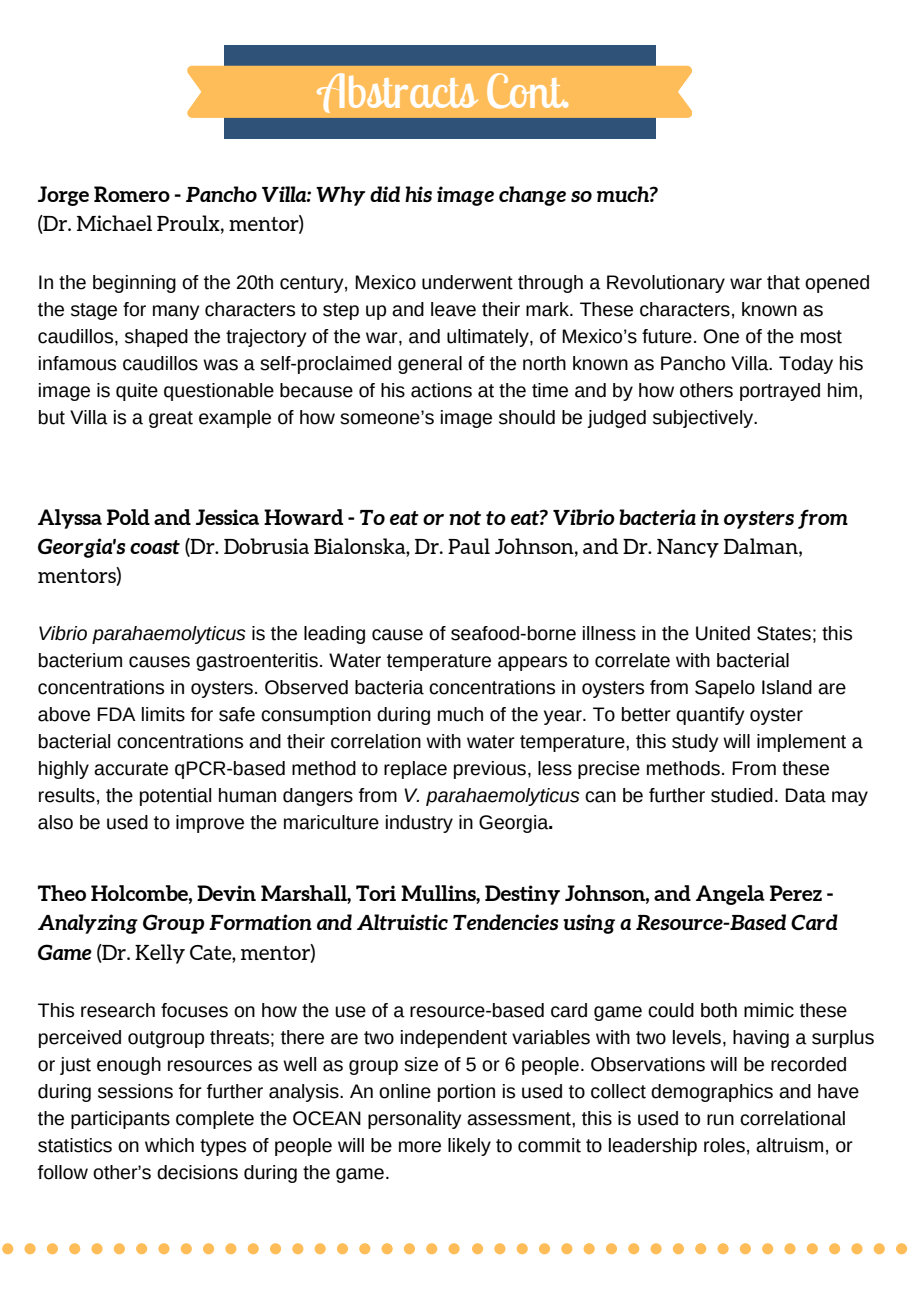
<style>
.page{position:relative;width:918px;height:1296px;background:#fff}
.page>*{position:absolute;margin:0;border:0;box-sizing:border-box;transform-origin:0 0}
.t1{font:46.5px "Lobster Two";color:#fff}
.t2{font:italic 700 21px/29.2px "Aleo";color:#000}
.t3{font:21px/29.2px "Aleo";color:#000}
.t4{font:19.5px/27px "Arimo";color:#000}
.s1{font-style:normal}
.s2{font-weight:700}
.s3{font-weight:700;font-style:italic}
.s4{font-style:italic}
.s5{font-weight:400;font-style:normal}
</style>
<div class="page">
<div style="left:225px;top:45px;width:431px;height:94px;background:#2f5278"></div>
<div style="left:187px;top:66px;width:505px;height:52px;background:#ffbd59"></div>
<svg style="left:2px;top:1243px;width:458px;height:11px"></svg>
<svg style="left:472px;top:1243px;width:436px;height:11px"></svg>
<p class="t1" style="left:319px;top:61px;width:253px">Abstracts Cont.</p>
<p class="t2" style="left:38px;top:180px;width:622px"><span class="s1">Jorge Romero -</span> Pancho Villa: Why did his image change so much?</p>
<p class="t3" style="left:38px;top:209px;width:268px">(Dr. Michael Proulx, mentor)</p>
<p class="t4" style="left:38px;top:268px;width:834px">In the beginning of the 20th century, Mexico underwent through a Revolutionary war that opened the stage for many characters to step up and leave their mark. These characters, known as caudillos, shaped the trajectory of the war, and ultimately, of Mexico’s future. One of the most infamous caudillos was a self-proclaimed general of the north known as Pancho Villa. Today his image is quite questionable because of his actions at the time and by how others portrayed him, but Villa is a great example of how someone’s image should be judged subjectively.</p>
<p class="t3" style="left:38px;top:502px;width:812px"><span class="s2">Alyssa Pold and Jessica Howard -</span> <span class="s3">To eat or not to eat? Vibrio bacteria in oysters from<br>Georgia's coast</span> (Dr. Dobrusia Bialonska, Dr. Paul Johnson, and Dr. Nancy Dalman, mentors)</p>
<p class="t4" style="left:38px;top:620px;width:832px"><span class="s4">Vibrio parahaemolyticus</span> is the leading cause of seafood-borne illness in the United States; this bacterium causes gastroenteritis. Water temperature appears to correlate with bacterial concentrations in oysters. Observed bacteria concentrations in oysters from Sapelo Island are above FDA limits for safe consumption during much of the year. To better quantify oyster bacterial concentrations and their correlation with water temperature, this study will implement a highly accurate qPCR-based method to replace previous, less precise methods. From these results, the potential human dangers from <span class="s4">V. parahaemolyticus</span> can be further studied. Data may also be used to improve the mariculture industry in Georgia<span class="s2">.</span></p>
<p class="t2" style="left:38px;top:879px;width:802px"><span class="s1">Theo Holcombe, Devin Marshall, Tori Mullins, Destiny Johnson, and Angela Perez -<br></span>Analyzing Group Formation and Altruistic Tendencies using a Resource-Based Card<br>Game <span class="s5">(Dr. Kelly Cate, mentor)</span></p>
<p class="t4" style="left:38px;top:997px;width:838px">This research focuses on how the use of a resource-based card game could both mimic these perceived outgroup threats; there are two independent variables with two levels, having a surplus or just enough resources as well as group size of 5 or 6 people. Observations will be recorded during sessions for further analysis. An online portion is used to collect demographics and have the participants complete the OCEAN personality assessment, this is used to run correlational statistics on which types of people will be more likely to commit to leadership roles, altruism, or follow other’s decisions during the game.</p>
</div>
